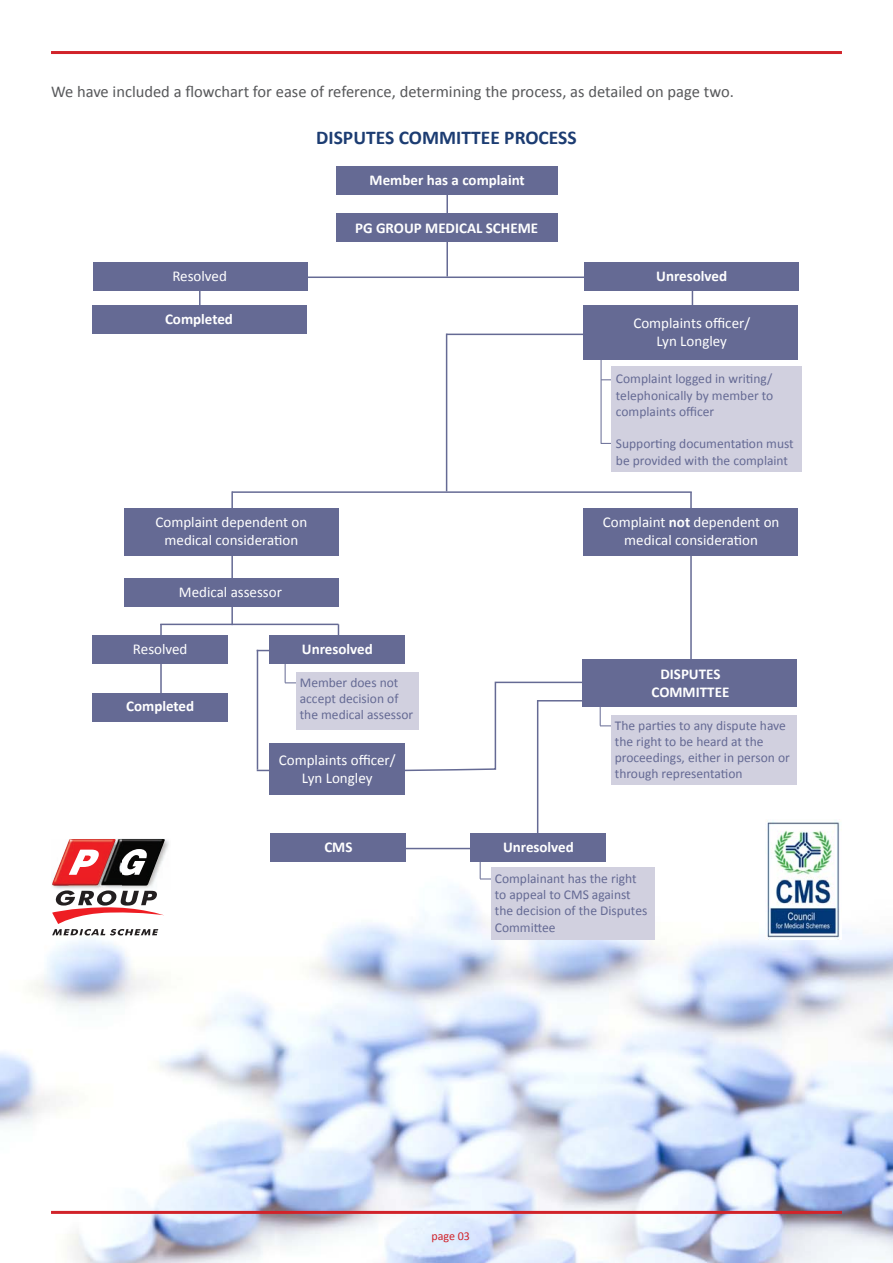
<style>
.page{position:relative;width:893px;height:1263px;background:#fff}
.page>*{position:absolute;margin:0;border:0;box-sizing:border-box;transform-origin:0 0}
.t1{font:700 19.5px "Calibri";color:#1c3c72}
.t2{font:16.5px "Calibri";color:#57585a}
.t3{font:15px/18px "Calibri";color:#fff;text-align:center}
.t4{font:700 15px/18px "Calibri";color:#fff;text-align:center}
.t5{font:13.5px/16.2px "Calibri";color:#656a94}
.t6{font:12px "Calibri";color:#d1232a}
.s1{font-weight:700}
</style>
<div class="page">
<img style="left:0;top:600px;width:893px;height:663px">
<hr style="left:51px;top:51px;width:791px;height:3px;background:#d1232a">
<hr style="left:51px;top:1211px;width:791px;height:3px;background:#d1232a">
<img style="left:122px;top:839px;width:48px;height:51px">
<img style="left:116px;top:839px;width:49px;height:47px">
<svg style="left:122px;top:849px;width:25px;height:26px"></svg>
<img style="left:51px;top:840px;width:71px;height:50px">
<img style="left:51px;top:839px;width:65px;height:47px">
<svg style="left:69px;top:850px;width:30px;height:25px"></svg>
<svg style="left:52px;top:890px;width:112px;height:45px"></svg>
<hr style="left:690px;top:492px;width:2px;height:168px;background:#656a94">
<hr style="left:537px;top:700px;width:1px;height:134px;background:#656a94">
<hr style="left:231px;top:491px;width:2px;height:134px;background:#656a94">
<hr style="left:257px;top:650px;width:1px;height:120px;background:#656a94">
<hr style="left:160px;top:624px;width:2px;height:89px;background:#656a94">
<hr style="left:338px;top:624px;width:1px;height:36px;background:#656a94">
<hr style="left:692px;top:269px;width:1px;height:75px;background:#656a94">
<hr style="left:601px;top:358px;width:1px;height:86px;background:#656a94">
<svg style="left:285px;top:664px;width:11px;height:20px"></svg>
<svg style="left:600px;top:707px;width:11px;height:20px"></svg>
<svg style="left:480px;top:862px;width:11px;height:18px"></svg>
<hr style="left:199px;top:280px;width:2px;height:43px;background:#656a94">
<hr style="left:446px;top:194px;width:2px;height:82px;background:#656a94">
<hr style="left:308px;top:276px;width:283px;height:2px;background:#656a94">
<hr style="left:160px;top:624px;width:178px;height:1px;background:#656a94">
<hr style="left:257px;top:650px;width:34px;height:1px;background:#656a94">
<hr style="left:257px;top:770px;width:34px;height:1px;background:#656a94">
<hr style="left:232px;top:491px;width:460px;height:2px;background:#656a94">
<hr style="left:446px;top:334px;width:141px;height:1px;background:#656a94">
<hr style="left:369px;top:848px;width:140px;height:1px;background:#656a94">
<hr style="left:446px;top:334px;width:1px;height:157px;background:#656a94">
<div style="left:337px;top:167px;width:221px;height:28px;background:#656a94"></div>
<div style="left:336px;top:214px;width:221px;height:28px;background:#656a94"></div>
<div style="left:93px;top:262px;width:215px;height:29px;background:#656a94"></div>
<div style="left:584px;top:262px;width:215px;height:29px;background:#656a94"></div>
<div style="left:583px;top:306px;width:215px;height:54px;background:#656a94"></div>
<div style="left:92px;top:306px;width:215px;height:28px;background:#656a94"></div>
<div style="left:124px;top:578px;width:214px;height:28px;background:#656a94"></div>
<div style="left:92px;top:636px;width:136px;height:28px;background:#656a94"></div>
<div style="left:271px;top:834px;width:135px;height:28px;background:#656a94"></div>
<div style="left:471px;top:834px;width:135px;height:28px;background:#656a94"></div>
<div style="left:491px;top:868px;width:164px;height:72px;background:#d1d0df"></div>
<div style="left:611px;top:715px;width:186px;height:69px;background:#d1d0df"></div>
<div style="left:296px;top:672px;width:123px;height:57px;background:#d1d0df"></div>
<div style="left:611px;top:366px;width:191px;height:106px;background:#d1d0df"></div>
<div style="left:92px;top:693px;width:136px;height:28px;background:#656a94"></div>
<div style="left:270px;top:636px;width:135px;height:28px;background:#656a94"></div>
<div style="left:269px;top:743px;width:136px;height:52px;background:#656a94"></div>
<div style="left:124px;top:508px;width:214px;height:48px;background:#656a94"></div>
<div style="left:583px;top:508px;width:215px;height:48px;background:#656a94"></div>
<div style="left:583px;top:660px;width:214px;height:47px;background:#656a94"></div>
<svg style="left:400px;top:681px;width:187px;height:91px"></svg>
<img style="left:766px;top:820px;width:76px;height:120px">
<p class="t2" style="left:51px;top:82px;width:684px">We have included a flowchart for ease of reference, determining the process, as detailed on page two.</p>
<h1 class="t1" style="left:316px;top:125px;width:262px">DISPUTES COMMITTEE PROCESS</h1>
<p class="t4" style="left:370px;top:171px;width:157px">Member has a complaint</p>
<p class="t4" style="left:355px;top:219px;width:184px">PG GROUP MEDICAL SCHEME</p>
<p class="t3" style="left:172px;top:267px;width:56px">Resolved</p>
<p class="t4" style="left:165px;top:310px;width:69px">Completed</p>
<p class="t4" style="left:656px;top:267px;width:72px">Unresolved</p>
<p class="t3" style="left:633px;top:314px;width:118px">Complaints officer/<br>Lyn Longley</p>
<p class="t5" style="left:616px;top:371px;width:159px;text-align:justify">Complaint logged in writing/ telephonically by member to complaints officer</p>
<p class="t5" style="left:616px;top:436px;width:179px">Supporting documentation must be provided with the complaint</p>
<p class="t3" style="left:155px;top:513px;width:153px">Complaint dependent on medical consideration</p>
<p class="t3" style="left:603px;top:513px;width:178px">Complaint <span class="s1">not</span> dependent on medical consideration</p>
<p class="t3" style="left:179px;top:583px;width:105px">Medical assessor</p>
<p class="t3" style="left:133px;top:640px;width:56px">Resolved</p>
<p class="t4" style="left:126px;top:697px;width:69px">Completed</p>
<p class="t4" style="left:302px;top:640px;width:72px">Unresolved</p>
<p class="t5" style="left:300px;top:674px;width:115px">Member does not accept decision of the medical assessor</p>
<p class="t3" style="left:279px;top:751px;width:118px">Complaints officer/<br>Lyn Longley</p>
<p class="t4" style="left:324px;top:838px;width:30px">CMS</p>
<p class="t4" style="left:503px;top:838px;width:72px">Unresolved</p>
<p class="t4" style="left:651px;top:665px;width:79px">DISPUTES<br>COMMITTEE</p>
<p class="t5" style="left:615px;top:717px;width:176px">The parties to any dispute have the right to be heard at the proceedings, either in person or through representation</p>
<p class="t5" style="left:495px;top:870px;width:154px">Complainant has the right to appeal to CMS against the decision of the Disputes<br>Committee</p>
<p class="t6" style="left:431px;top:1228px;width:40px">page 03</p>
</div>
